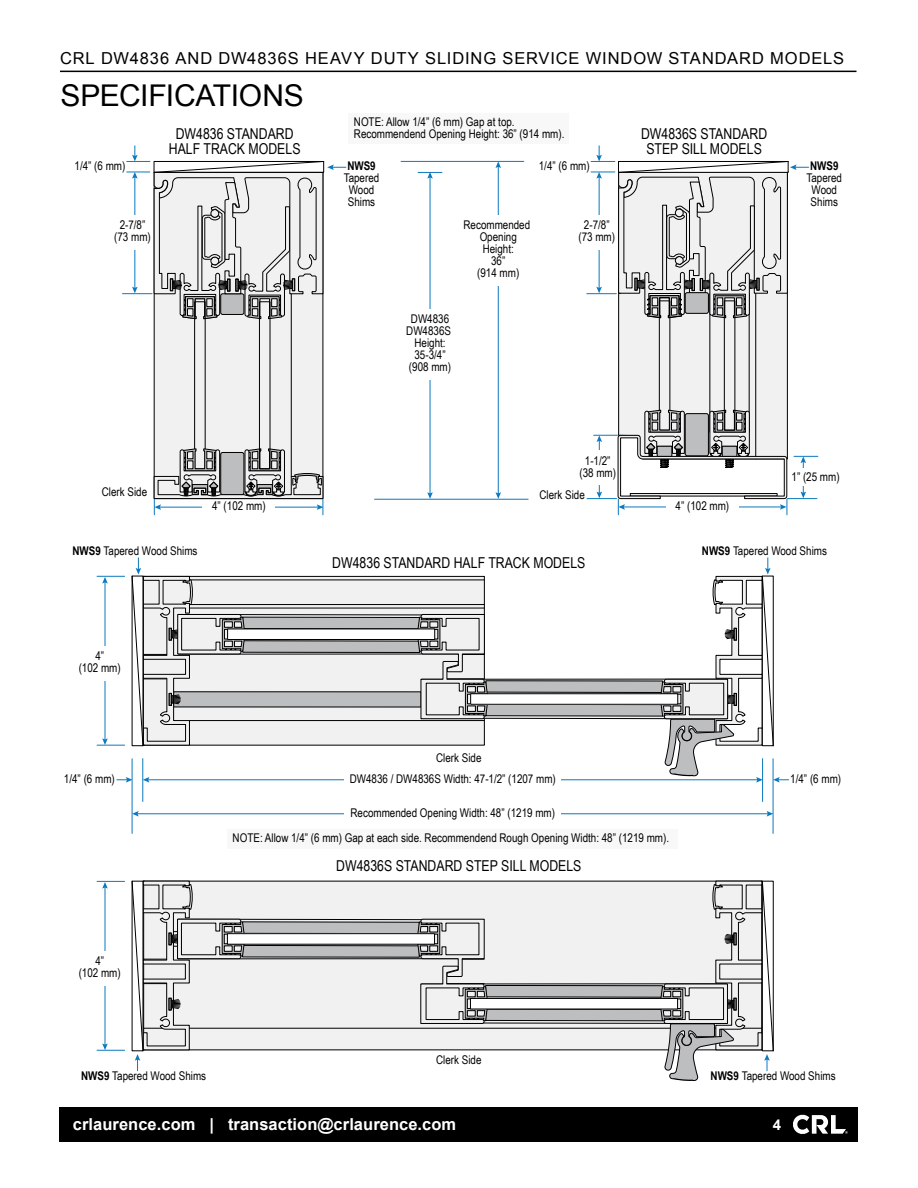
<style>
.page{position:relative;width:918px;height:1188px;background:#fff}
.page>*{position:absolute;margin:0;border:0;box-sizing:border-box;transform-origin:0 0}
.t1{font:30px "Arial";letter-spacing:-.015em;color:#000}
.t2{font:16.5px "Arial";letter-spacing:.055em;color:#000}
.t3{font:700 16.5px "Arial";letter-spacing:.005em;color:#fff}
.t4{font:15px/15px "Arial Narrow";color:#000;text-align:center}
.t5{font:700 15px "Arial";color:#fff}
.t6{font:12px/12px "Arial Narrow";color:#000;text-align:center}
.t7{font:700 12px "Arial Narrow";color:#000}
.s1{font-weight:700}
</style>
<div class="page">
<div style="left:154px;top:172px;width:169px;height:327px;background:#f1f1f2"></div>
<hr style="left:291px;top:294px;width:1px;height:182px;background:#000">
<div style="left:259px;top:302px;width:11px;height:167px;border:1px solid #000"></div>
<div style="left:194px;top:302px;width:11px;height:167px;border:1px solid #000"></div>
<hr style="left:122px;top:293px;width:30px;height:1px;background:#0c79bf">
<svg style="left:154px;top:448px;width:170px;height:67px"></svg>
<div style="left:203px;top:500px;width:72px;height:14px;background:#fff"></div>
<svg style="left:127px;top:146px;width:219px;height:173px"></svg>
<svg style="left:618px;top:318px;width:170px;height:92px"></svg>
<hr style="left:755px;top:293px;width:1px;height:166px;background:#000">
<div style="left:710px;top:294px;width:39px;height:138px;background:#f1f1f2"></div>
<div style="left:724px;top:301px;width:11px;height:129px;border:1px solid #000"></div>
<div style="left:659px;top:301px;width:11px;height:129px;border:1px solid #000"></div>
<hr style="left:587px;top:498px;width:30px;height:1px;background:#0c79bf">
<svg style="left:594px;top:410px;width:194px;height:105px"></svg>
<hr style="left:787px;top:498px;width:30px;height:1px;background:#0c79bf">
<hr style="left:803px;top:461px;width:1px;height:33px;background:#0c79bf">
<svg style="left:794px;top:456px;width:24px;height:7px"></svg>
<svg style="left:801px;top:492px;width:5px;height:6px"></svg>
<div style="left:583px;top:450px;width:31px;height:34px;background:#fff"></div>
<div style="left:788px;top:469px;width:31px;height:17px;background:#fff"></div>
<div style="left:666px;top:500px;width:73px;height:14px;background:#fff"></div>
<svg style="left:587px;top:146px;width:222px;height:172px"></svg>
<hr style="left:401px;top:161px;width:123px;height:1px;background:#0c79bf">
<hr style="left:375px;top:499px;width:153px;height:1px;background:#0c79bf">
<hr style="left:498px;top:166px;width:1px;height:328px;background:#0c79bf">
<svg style="left:495px;top:161px;width:6px;height:7px"></svg>
<svg style="left:495px;top:492px;width:6px;height:7px"></svg>
<hr style="left:430px;top:176px;width:1px;height:318px;background:#0c79bf">
<svg style="left:418px;top:172px;width:24px;height:7px"></svg>
<svg style="left:427px;top:492px;width:6px;height:7px"></svg>
<div style="left:405px;top:309px;width:50px;height:71px;background:#fff"></div>
<div style="left:473px;top:215px;width:51px;height:71px;background:#fff"></div>
<div style="left:349px;top:113px;width:220px;height:30px;background:#f8f8f9"></div>
<hr style="left:137px;top:813px;width:632px;height:1px;background:#0c79bf">
<svg style="left:133px;top:811px;width:6px;height:6px"></svg>
<svg style="left:767px;top:811px;width:6px;height:6px"></svg>
<hr style="left:142px;top:759px;width:1px;height:43px;background:#0c79bf">
<hr style="left:132px;top:759px;width:1px;height:74px;background:#0c79bf">
<hr style="left:773px;top:759px;width:1px;height:74px;background:#0c79bf">
<hr style="left:762px;top:759px;width:1px;height:43px;background:#0c79bf">
<div style="left:344px;top:806px;width:217px;height:16px;background:#fff"></div>
<svg style="left:97px;top:558px;width:692px;height:225px"></svg>
<hr style="left:105px;top:886px;width:1px;height:160px;background:#0c79bf">
<svg style="left:97px;top:881px;width:28px;height:8px"></svg>
<svg style="left:97px;top:1043px;width:28px;height:8px"></svg>
<div style="left:87px;top:952px;width:35px;height:34px;background:#fff"></div>
<svg style="left:132px;top:881px;width:642px;height:200px"></svg>
<div style="left:228px;top:829px;width:450px;height:19px;background:#f8f8f9"></div>
<div style="left:59px;top:1107px;width:799px;height:35px;background:#000"></div>
<hr style="left:60px;top:71px;width:796px;height:1px;background:#000">
<svg style="left:793px;top:1114px;width:55px;height:20px"></svg>
<h2 class="t2" style="left:60px;top:47px;width:786px">CRL DW4836 AND DW4836S HEAVY DUTY SLIDING SERVICE WINDOW STANDARD MODELS</h2>
<h1 class="t1" style="left:60px;top:76px;width:245px">SPECIFICATIONS</h1>
<p class="t4" style="left:169px;top:125px;width:133px">DW4836 STANDARD<br>HALF TRACK MODELS</p>
<p class="t6" style="left:354px;top:116px;width:212px;text-align:left">NOTE: Allow 1/4” (6 mm) Gap at top.<br>Recommendend Opening Height: 36” (914 mm).</p>
<p class="t4" style="left:641px;top:126px;width:128px">DW4836S STANDARD<br>STEP SILL MODELS</p>
<p class="t6" style="left:75px;top:159px;width:52px">1/4” (6 mm)</p>
<p class="t7" style="left:347px;top:157px;width:30px">NWS9</p>
<p class="t6" style="left:344px;top:171px;width:37px">Tapered<br>Wood<br>Shims</p>
<p class="t6" style="left:539px;top:159px;width:52px">1/4” (6 mm)</p>
<p class="t7" style="left:810px;top:157px;width:30px">NWS9</p>
<p class="t6" style="left:807px;top:171px;width:37px">Tapered<br>Wood<br>Shims</p>
<p class="t6" style="left:114px;top:218px;width:38px">2-7/8” (73 mm)</p>
<p class="t6" style="left:464px;top:218px;width:68px">Recommended<br>Opening<br>Height:<br>36”<br>(914 mm)</p>
<p class="t6" style="left:579px;top:218px;width:38px">2-7/8” (73 mm)</p>
<p class="t6" style="left:406px;top:312px;width:46px">DW4836<br>DW4836S<br>Height:<br>35-3/4” (908 mm)</p>
<p class="t6" style="left:579px;top:454px;width:38px">1-1/2” (38 mm)</p>
<p class="t6" style="left:792px;top:470px;width:50px">1” (25 mm)</p>
<p class="t6" style="left:102px;top:485px;width:47px">Clerk Side</p>
<p class="t6" style="left:539px;top:488px;width:47px">Clerk Side</p>
<p class="t6" style="left:212px;top:500px;width:55px">4” (102 mm)</p>
<p class="t6" style="left:676px;top:500px;width:55px">4” (102 mm)</p>
<p class="t6" style="left:72px;top:545px;width:127px"><span class="s1">NWS9</span> Tapered Wood Shims</p>
<p class="t6" style="left:702px;top:545px;width:127px"><span class="s1">NWS9</span> Tapered Wood Shims</p>
<p class="t4" style="left:332px;top:555px;width:255px">DW4836 STANDARD HALF TRACK MODELS</p>
<p class="t6" style="left:79px;top:650px;width:44px">4”<br>(102 mm)</p>
<p class="t6" style="left:436px;top:751px;width:47px">Clerk Side</p>
<p class="t6" style="left:350px;top:772px;width:208px">DW4836 / DW4836S Width: 47-1/2” (1207 mm)</p>
<p class="t6" style="left:351px;top:806px;width:206px">Recommended Opening Width: 48” (1219 mm)</p>
<p class="t6" style="left:64px;top:772px;width:52px">1/4” (6 mm)</p>
<p class="t6" style="left:790px;top:772px;width:52px">1/4” (6 mm)</p>
<p class="t6" style="left:233px;top:832px;width:438px">NOTE: Allow 1/4” (6 mm) Gap at each side. Recommendend Rough Opening Width: 48” (1219 mm).</p>
<p class="t6" style="left:79px;top:955px;width:44px">4”<br>(102 mm)</p>
<p class="t4" style="left:336px;top:857px;width:247px">DW4836S STANDARD STEP SILL MODELS</p>
<p class="t6" style="left:436px;top:1054px;width:47px">Clerk Side</p>
<p class="t6" style="left:81px;top:1070px;width:127px"><span class="s1">NWS9</span> Tapered Wood Shims</p>
<p class="t6" style="left:711px;top:1070px;width:127px"><span class="s1">NWS9</span> Tapered Wood Shims</p>
<h2 class="t3" style="left:73px;top:1113px;width:385px">crlaurence.com | transaction@crlaurence.com</h2>
<p class="t5" style="left:773px;top:1114px;width:10px">4</p>
</div>
